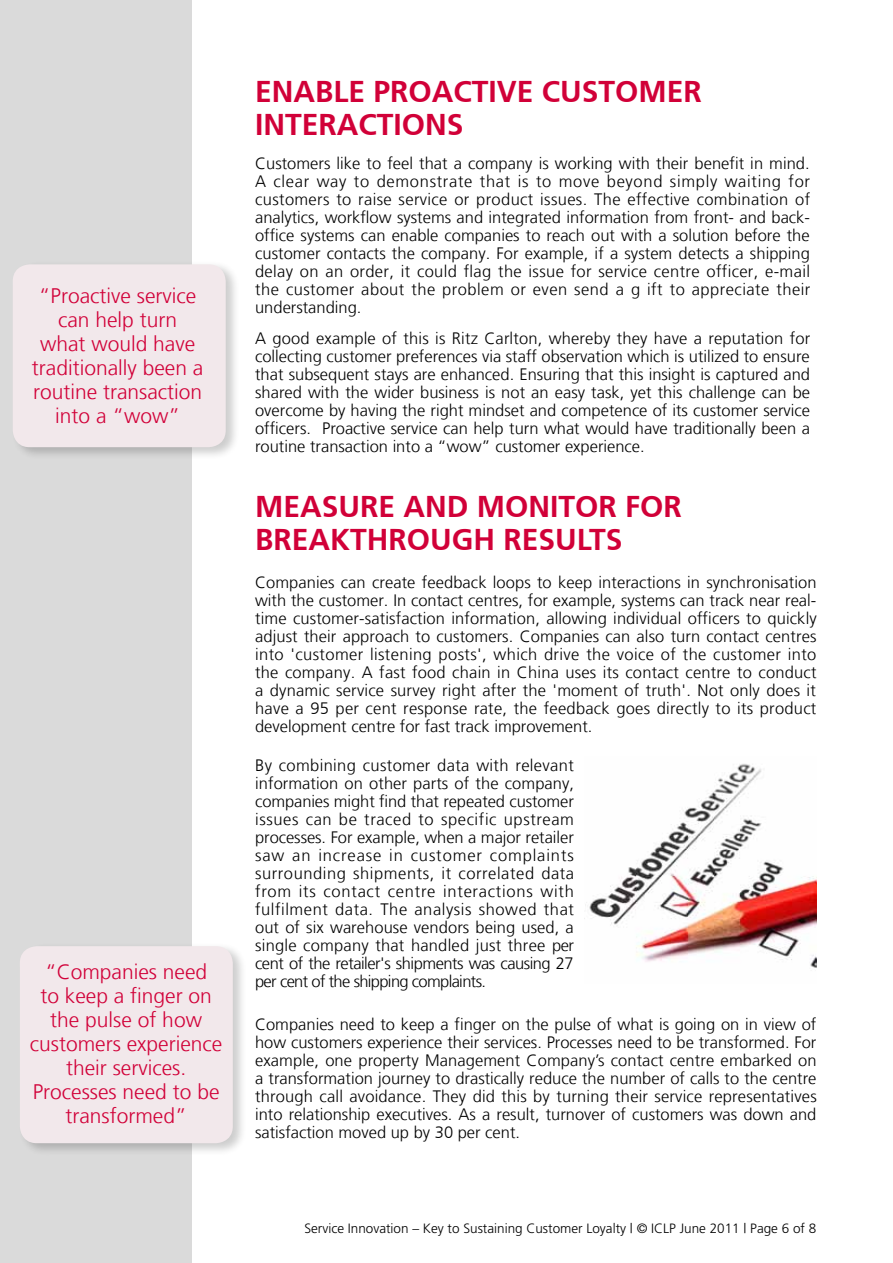
<style>
.page{position:relative;width:893px;height:1263px;background:#fff}
.page>*{position:absolute;margin:0;border:0;box-sizing:border-box;transform-origin:0 0}
.t1{font:700 30px/33px "Frutiger CE";color:#d10038}
.t2{font:300 21px/24px "Frutiger LT";color:#d10038;text-align:center}
.t3{font:300 16.5px/18px "Frutiger LT";color:#000;text-align:justify}
.t4{font:300 13.5px "Frutiger";color:#000}
</style>
<div class="page">
<div style="left:0;top:0;width:191px;height:1263px;background:#dadada"></div>
<img style="left:584px;top:764px;width:232px;height:204px">
<div style="left:11px;top:261px;width:229px;height:199px;background:#000;opacity:.2"></div>
<div style="left:13px;top:264px;width:213px;height:183px;background:#f2e8eb;border-radius:17px"></div>
<div style="left:18px;top:942px;width:229px;height:214px;background:#000;opacity:.2"></div>
<div style="left:20px;top:946px;width:213px;height:197px;background:#f2e8eb;border-radius:17px"></div>
<p class="t2" style="left:32px;top:284px;width:173px">“Proactive service can help turn<br>what would have traditionally been a routine transaction into a “wow”</p>
<p class="t2" style="left:30px;top:960px;width:194px">“Companies need<br>to keep a finger on the pulse of how customers experience their services.<br>Processes need to be transformed”</p>
<h1 class="t1" style="left:255px;top:75px;width:448px">ENABLE PROACTIVE CUSTOMER<br>INTERACTIONS</h1>
<p class="t3" style="left:255px;top:154px;width:557px">Customers like to feel that a company is working with their benefit in mind.<br>A clear way to demonstrate that is to move beyond simply waiting for customers to raise service or product issues. The effective combination of analytics, workflow systems and integrated information from front- and back&shy;office systems can enable companies to reach out with a solution before the customer contacts the company. For example, if a system detects a shipping delay on an order, it could flag the issue for service centre officer, e-mail the customer about the problem or even send a g ift to appreciate their understanding.</p>
<p class="t3" style="left:255px;top:330px;width:557px">A good example of this is Ritz Carlton, whereby they have a reputation for collecting customer preferences via staff observation which is utilized to ensure that subsequent stays are enhanced. Ensuring that this insight is captured and shared with the wider business is not an easy task, yet this challenge can be overcome by having the right mindset and competence of its customer service officers. Proactive service can help turn what would have traditionally been a routine transaction into a “wow” customer experience.</p>
<h1 class="t1" style="left:255px;top:489px;width:428px">MEASURE AND MONITOR FOR<br>BREAKTHROUGH RESULTS</h1>
<p class="t3" style="left:255px;top:574px;width:563px">Companies can create feedback loops to keep interactions in synchronisation with the customer. In contact centres, for example, systems can track near real&shy;time customer-satisfaction information, allowing individual officers to quickly adjust their approach to customers. Companies can also turn contact centres into 'customer listening posts', which drive the voice of the customer into the company. A fast food chain in China uses its contact centre to conduct a dynamic service survey right after the 'moment of truth'. Not only does it have a 95 per cent response rate, the feedback goes directly to its product development centre for fast track improvement.</p>
<p class="t3" style="left:255px;top:756px;width:321px">By combining customer data with relevant information on other parts of the company, companies might find that repeated customer issues can be traced to specific upstream processes. For example, when a major retailer saw an increase in customer complaints surrounding shipments, it correlated data from its contact centre interactions with fulfilment data. The analysis showed that out of six warehouse vendors being used, a single company that handled just three per cent of the retailer's shipments was causing 27 per cent of the shipping complaints.</p>
<p class="t3" style="left:255px;top:1016px;width:563px">Companies need to keep a finger on the pulse of what is going on in view of how customers experience their services. Processes need to be transformed. For example, one property Management Company’s contact centre embarked on a transformation journey to drastically reduce the number of calls to the centre through call avoidance. They did this by turning their service representatives into relationship executives. As a result, turnover of customers was down and satisfaction moved up by 30 per cent.</p>
<p class="t4" style="left:304px;top:1221px;width:513px">Service Innovation – Key to Sustaining Customer Loyalty | © ICLP June 2011 | Page 6 of 8</p>
</div>
